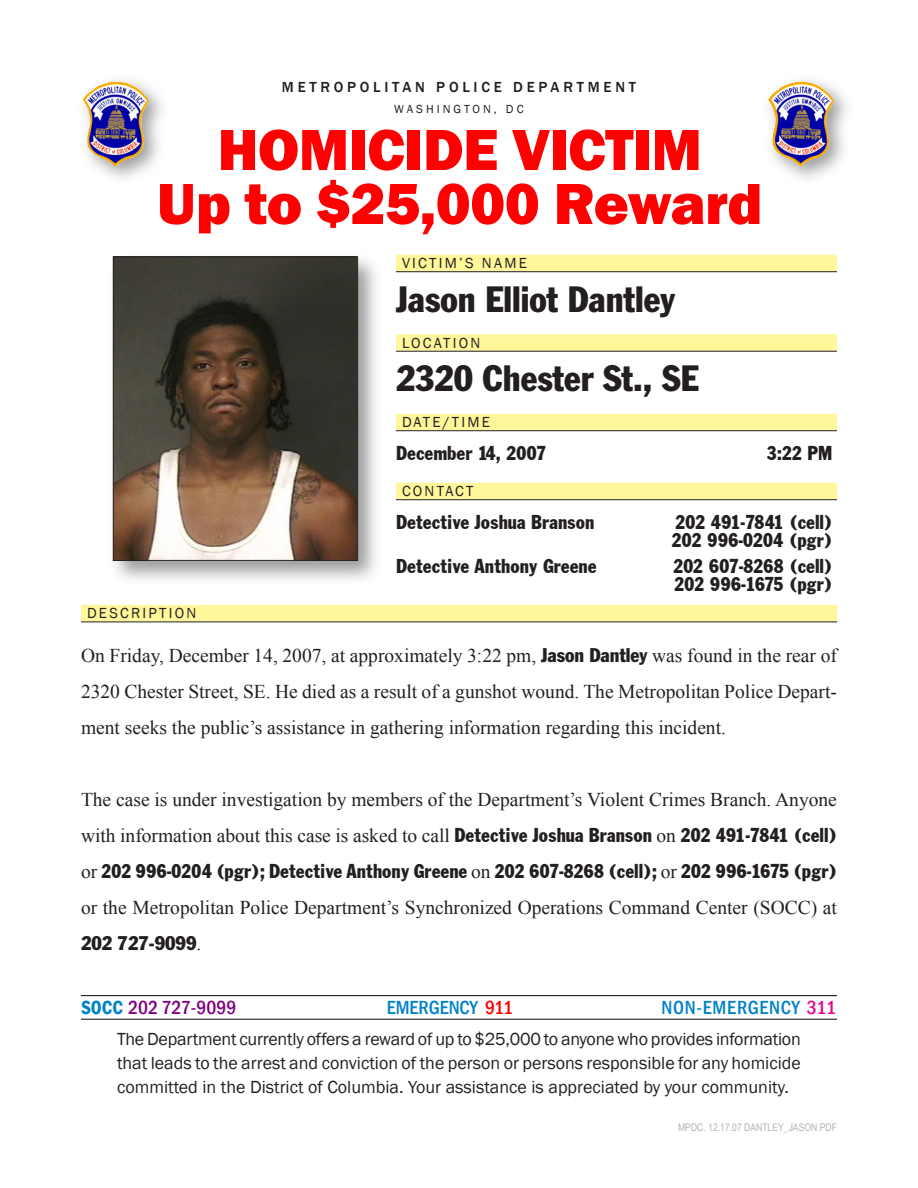
<style>
.page{position:relative;width:918px;height:1188px;background:#fff}
.page>*{position:absolute;margin:0;border:0;box-sizing:border-box;transform-origin:0 0}
.t1{font:800 60px/54px "Franklin Gothic";letter-spacing:-.01em;color:#f00;text-align:center}
.name_location_data{font:condensed 36px "Franklin Gothic";color:#231f20}
.body{font:21px "Franklin Cond Gothic";color:#231f20}
.other_details{font:21px "Franklin Cond Gothic";color:#231f20}
.other_details-2{font:21px/18px "Franklin Cond Gothic";letter-spacing:-.02em;color:#231f20}
.other_details-3{font:21px/18px "Franklin Cond Gothic";letter-spacing:-.025em;color:#231f20}
.body-2{font:19.5px/36px "Times New Roman";color:#231f20}
.body-3{font:500 condensed 19.5px "Franklin Gothic";letter-spacing:.035em;color:#0082c8}
.body-4{font:500 condensed 19.5px "Franklin Gothic";color:#800080}
.body-5{font:500 condensed 19.5px "Franklin Gothic";color:#0082c8}
.reward_disclosure{font:18px/24px "Franklin Gothic";color:#231f20;text-align:justify}
.detail_section{font:15px "Franklin Gothic";letter-spacing:.15em;color:#231f20}
.t2{font:500 15px "Franklin Gothic";letter-spacing:.25em;color:#231f20}
.t3{font:12px "Franklin Gothic";letter-spacing:.25em;color:#231f20}
.body-6{font:10.5px "Arial Narrow";color:#b2b3b7}
.s1{font-family:"Franklin Gothic";font-stretch:condensed}
.s2{font-family:"Franklin Cond Gothic";font-size:21px}
.s3{font-family:"Times New Roman";font-size:19.5px}
.s4{font-weight:600;color:#0082c8}
.s5{color:#f00}
.s6{color:#ed028c}
</style>
<div class="page">
<div style="left:74px;top:72px;width:97px;height:117px;background:#231f20;opacity:.45"></div>
<img style="left:83px;top:82px;width:67px;height:85px">
<div style="left:759px;top:72px;width:97px;height:117px;background:#231f20;opacity:.45"></div>
<img style="left:768px;top:82px;width:67px;height:85px">
<div style="left:81px;top:605px;width:756px;height:16px;background:#fff79a"></div>
<hr style="left:81px;top:622px;width:756px;height:1px;background:#231f20">
<div style="left:396px;top:255px;width:441px;height:16px;background:#fff79a"></div>
<hr style="left:396px;top:271px;width:441px;height:1px;background:#231f20">
<div style="left:396px;top:334px;width:441px;height:17px;background:#fff79a"></div>
<hr style="left:396px;top:351px;width:441px;height:1px;background:#231f20">
<div style="left:396px;top:414px;width:441px;height:16px;background:#fff79a"></div>
<hr style="left:396px;top:430px;width:441px;height:1px;background:#231f20">
<div style="left:396px;top:483px;width:441px;height:16px;background:#fff79a"></div>
<hr style="left:396px;top:499px;width:441px;height:1px;background:#231f20">
<div style="left:108px;top:252px;width:277px;height:335px;background:#231f20;opacity:.45"></div>
<img style="left:115px;top:258px;width:241px;height:301px">
<div style="left:113px;top:256px;width:245px;height:305px;border:1px solid #231f20"></div>
<hr style="left:81px;top:995px;width:756px;height:1px;background:#231f20">
<hr style="left:81px;top:1019px;width:756px;height:1px;background:#231f20">
<p class="t2" style="left:282px;top:77px;width:356px">METROPOLITAN POLICE DEPARTMENT</p>
<p class="t3" style="left:394px;top:102px;width:131px">WASHINGTON, DC</p>
<p class="t1" style="left:157px;top:123px;width:607px">HOMICIDE VICTIM<br>Up to $25,000 Reward</p>
<p class="detail_section" style="left:402px;top:254px;width:125px">VICTIM’S NAME</p>
<p class="name_location_data" style="left:396px;top:277px;width:281px">Jason Elliot Dantley</p>
<p class="detail_section" style="left:402px;top:333px;width:80px">LOCATION</p>
<p class="name_location_data" style="left:396px;top:357px;width:304px">2320 Chester St., SE</p>
<p class="detail_section" style="left:402px;top:413px;width:88px">DATE /TIME</p>
<p class="other_details" style="left:396px;top:442px;width:152px">December 14, 2007</p>
<p class="other_details" style="left:767px;top:442px;width:67px">3:22 PM</p>
<p class="detail_section" style="left:402px;top:482px;width:73px">CONTACT</p>
<p class="other_details" style="left:396px;top:511px;width:200px">Detective Joshua Branson</p>
<p class="other_details-2" style="left:671px;top:513px;width:162px">202 491-7841 (cell)<br>202 996-0204 (pgr)</p>
<p class="other_details" style="left:396px;top:554px;width:202px">Detective Anthony Greene</p>
<p class="other_details-3" style="left:673px;top:557px;width:161px">202 607-8268 (cell)<br>202 996-1675 (pgr)</p>
<p class="detail_section" style="left:87px;top:604px;width:83px">Descri ption</p>
<p class="body-2" style="left:81px;top:637px;width:757px;text-align:justify">On Friday, December 14, 2007, at approximately 3:22 pm, <span class="s1">Jason Dantley</span> was found in the rear of 2320 Chester Street, SE. He died as a result of a gunshot wound. The Metropolitan Police Depart&shy;ment seeks the public’s assistance in gathering information regarding this incident.</p>
<p class="body-2" style="left:81px;top:781px;width:757px">The case is under investigation by members of the Department’s Violent Crimes Branch. Anyone with information about this case is asked to call <span class="s2">Detective Joshua Branson</span> on <span class="s2">202 491-7841 (cell)</span></p>
<p class="body" style="left:81px;top:859px;width:757px"><span class="s3">or</span> 202 996-0204 (pgr); Detective Anthony Greene <span class="s3">on</span> 202 607-8268 (cell); <span class="s3">or</span> 202 996-1675 (pgr)</p>
<p class="body-2" style="left:81px;top:889px;width:757px">or the Metropolitan Police Department’s Synchronized Operations Command Center (SOCC) at<br><span class="s1">202 727-9099</span>.</p>
<p class="body-4" style="left:81px;top:995px;width:157px"><span class="s4">SOCC</span> 202 727-9099</p>
<p class="body-5" style="left:387px;top:995px;width:128px">EMERGENCY <span class="s5">911</span></p>
<p class="body-3" style="left:662px;top:995px;width:176px">NON-EMERGENCY <span class="s6">311</span></p>
<p class="reward_disclosure" style="left:117px;top:1028px;width:686px">The Department currently offers a reward of up to $25,000 to anyone who provides information that leads to the arrest and conviction of the person or persons responsible for any homicide committed in the District of Columbia. Your assistance is appreciated by your community.</p>
<p class="body-6" style="left:678px;top:1120px;width:160px">MPDC. 12.17.07 DANTLEY_JASON.PDF</p>
</div>
